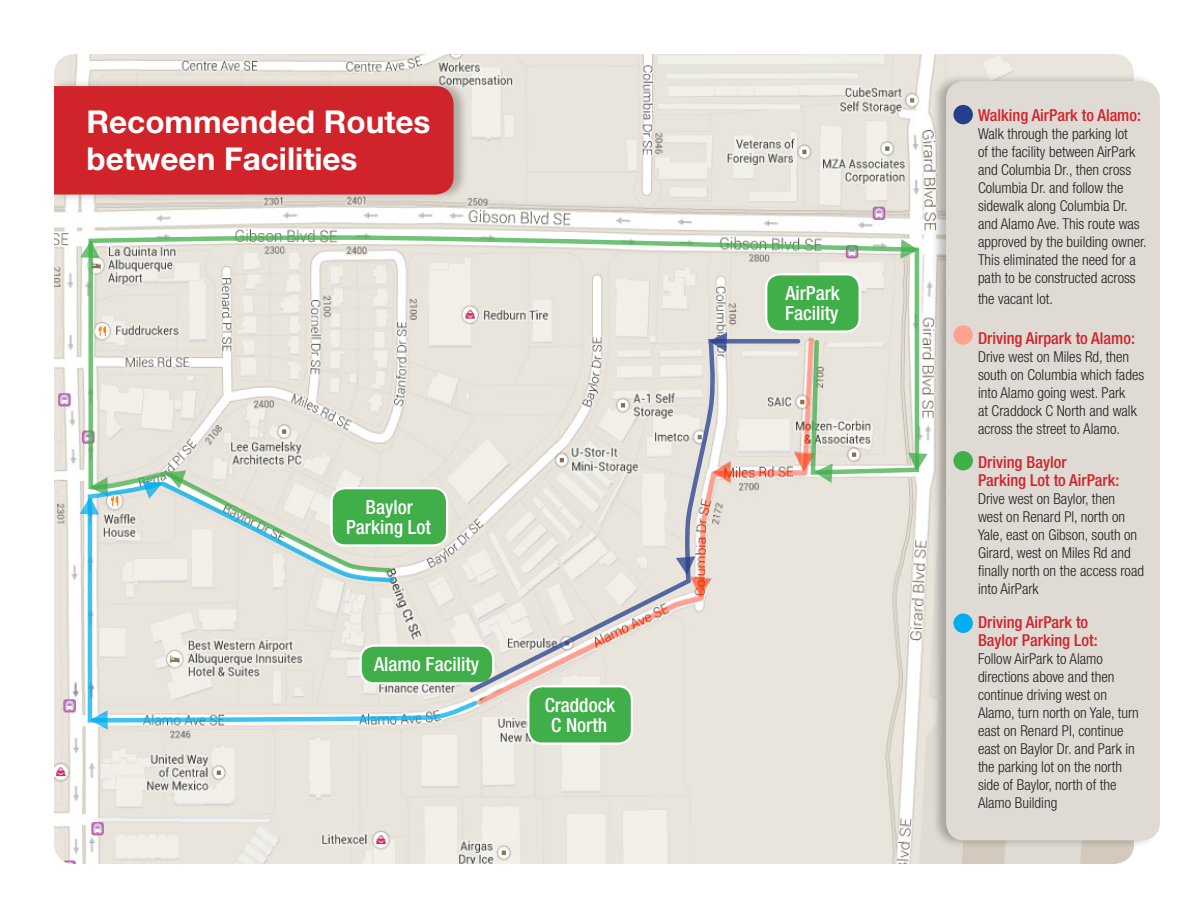
<style>
.page{position:relative;width:1188px;height:918px;background:#fff}
.page>*{position:absolute;margin:0;border:0;box-sizing:border-box;transform-origin:0 0}
.t1{font:700 31.5px "Helvetica Neue LT Pro";color:#fff}
.t2{font:500 condensed 19.5px/19.5px "Helvetica Neue LT Pro";color:#fff;text-align:center}
.t3{font:500 condensed 16.5px/18px "Helvetica Neue LT Pro";color:#d1232a}
.t4{font:300 condensed 15px/18px "Helvetica Neue LT Pro";color:#231f20}
</style>
<div class="page">
<img style="left:54px;top:54px;width:1080px;height:810px">
<div style="left:931px;top:73px;width:231px;height:776px;background:#231f20;opacity:.3"></div>
<div style="left:946px;top:81px;width:214px;height:759px;background:#dfdbd4;border-radius:18px"></div>
<div style="left:52px;top:78px;width:417px;height:125px;background:#231f20;opacity:.3"></div>
<div style="left:54px;top:86px;width:400px;height:109px;background:#d1232a"></div>
<div style="left:528px;top:686px;width:104px;height:58px;background:#40ae49;border-radius:14px"></div>
<div style="left:527px;top:685px;width:106px;height:60px;border:2px solid #fff;border-radius:14px"></div>
<svg style="left:479px;top:574px;width:323px;height:120px;background:#e1ddd4"></svg>
<svg style="left:676px;top:574px;width:19px;height:1px"></svg>
<svg style="left:87px;top:234px;width:834px;height:340px;background:#e0e1d6"></svg>
<svg style="left:814px;top:464px;width:19px;height:19px"></svg>
<svg style="left:908px;top:453px;width:20px;height:18px"></svg>
<svg style="left:80px;top:240px;width:20px;height:18px"></svg>
<svg style="left:900px;top:239px;width:19px;height:20px"></svg>
<svg style="left:86px;top:483px;width:393px;height:241px;background:#ccdccb"></svg>
<svg style="left:90px;top:710px;width:18px;height:20px"></svg>
<svg style="left:80px;top:477px;width:28px;height:38px"></svg>
<svg style="left:142px;top:470px;width:44px;height:29px"></svg>
<div style="left:953px;top:105px;width:20px;height:19px;background:#253f8e;border-radius:50%"></div>
<div style="left:953px;top:325px;width:20px;height:20px;background:#ffa28e;border-radius:50%"></div>
<div style="left:953px;top:451px;width:20px;height:19px;background:#40ae49;border-radius:50%"></div>
<div style="left:953px;top:614px;width:20px;height:19px;background:#00aeef;border-radius:50%"></div>
<p class="t1" style="left:86px;top:102px;width:346px">Recommended Routes</p>
<p class="t1" style="left:86px;top:139px;width:273px">between Facilities</p>
<p class="t2" style="left:346px;top:497px;width:86px">Baylor<br>Parking Lot</p>
<p class="t2" style="left:374px;top:655px;width:107px">Alamo Facility</p>
<p class="t2" style="left:545px;top:695px;width:72px">Craddock<br>C North</p>
<p class="t2" style="left:785px;top:283px;width:56px;text-align:left">AirPark<br>Facility</p>
<p class="t3" style="left:978px;top:106px;width:165px">Walking AirPark to Alamo:</p>
<p class="t4" style="left:978px;top:124px;width:170px">Walk through the parking lot<br>of the facility between AirPark and Columbia Dr., then cross<br>Columbia Dr. and follow the sidewalk along Columbia Dr. and Alamo Ave. This route was approved by the building owner.<br>This eliminated the need for a path to be constructed across</p>
<p class="t4" style="left:978px;top:290px;width:76px">the vacant lot.</p>
<p class="t3" style="left:978px;top:329px;width:158px">Driving Airpark to Alamo:</p>
<p class="t4" style="left:978px;top:348px;width:168px">Drive west on Miles Rd, then south on Columbia which fades into Alamo going west. Park<br>at Craddock C North and walk across the street to Alamo.</p>
<p class="t3" style="left:978px;top:453px;width:143px">Driving Baylor<br>Parking Lot to AirPark:</p>
<p class="t4" style="left:978px;top:490px;width:168px">Drive west on Baylor, then<br>west on Renard Pl, north on<br>Yale, east on Gibson, south on<br>Girard, west on Miles Rd and finally north on the access road into AirPark</p>
<p class="t3" style="left:978px;top:613px;width:121px">Driving AirPark to<br>Baylor Parking Lot:</p>
<p class="t4" style="left:978px;top:650px;width:162px">Follow AirPark to Alamo directions above and then continue driving west on<br>Alamo, turn north on Yale, turn east on Renard Pl, continue east on Baylor Dr. and Park in the parking lot on the north side of Baylor, north of the<br>Alamo Building</p>
</div>
